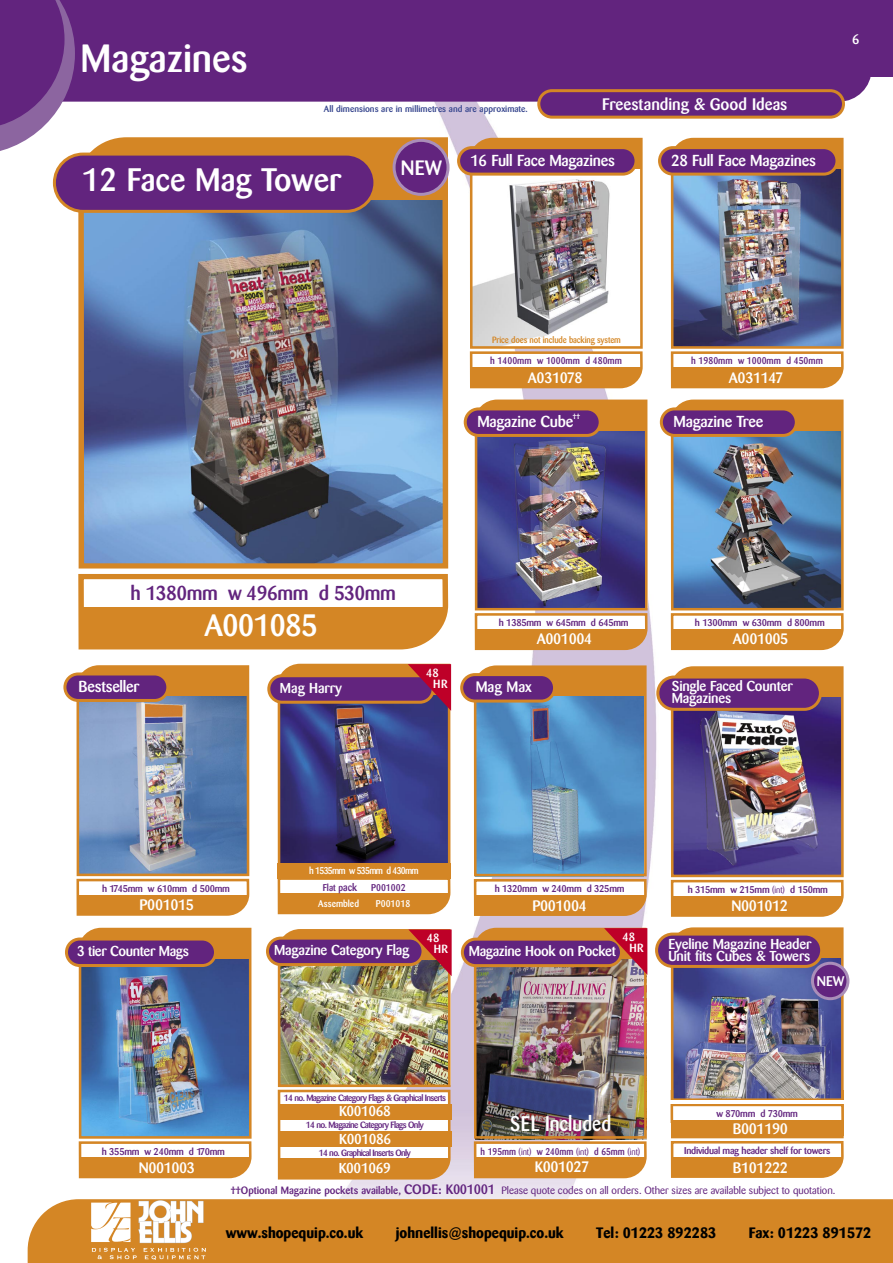
<style>
.page{position:relative;width:893px;height:1263px;background:#fff}
.page>*{position:absolute;margin:0;border:0;box-sizing:border-box;transform-origin:0 0}
.t1{font:500 39px "Barmeno";color:#fff}
.t2{font:500 32.25px "Barmeno";color:#fff}
.t3{font:500 30.75px "Barmeno";letter-spacing:-.025em;color:#fff}
.t4{font:500 21px "Barmeno";color:#fff;scale:.9 1}
.t5{font:500 20.55px "Barmeno";color:#fff}
.t6{font:500 19.95px "Barmeno";letter-spacing:-.025em;color:#62247e}
.t7{font:500 16.5px "Barmeno";color:#fff}
.t8{font:500 15.75px "Barmeno";letter-spacing:-.015em;color:#fff}
.t9{font:500 15px "Barmeno";letter-spacing:-.025em;color:#fff}
.t10{font:700 15px "Barmeno";color:#000}
.t11{font:500 14.25px/12px "Barmeno";letter-spacing:-.015em;color:#fff}
.t12{font:500 13.95px "Barmeno";color:#fff}
.t13{font:500 13.5px "Barmeno";color:#fff}
.t14{font:500 11.7px/10.5px "Barmeno";letter-spacing:.02em;color:#fff}
.t15{font:10.5px "Barmeno";color:#62247e}
.t16{font:500 9.75px "Barmeno";letter-spacing:-.025em;color:#62247e}
.t17{font:500 9.75px "Barmeno";color:#62247e;scale:.93 1}
.t18{font:500 9.75px "Barmeno";color:#62247e;scale:.9 1}
.t19{font:500 9.75px "Barmeno";letter-spacing:-.075em;color:#fff;scale:.93 1}
.t20{font:500 9.75px "Barmeno";color:#fff;scale:.93 1}
.t21{font:500 9.75px "Barmeno";letter-spacing:-.025em;color:#62247e;scale:.93 1}
.t22{font:500 9px "Barmeno";letter-spacing:-.07em;color:#62247e}
.t23{font:500 9px "Barmeno";color:#37468e}
.t24{font:500 9px "Barmeno";letter-spacing:-.015em;color:#d48625;scale:.93 1}
.t25{font:500 7.5px "Barmeno";color:#fff}
.s1{font-size:10.5px}
.s2{font-weight:400;font-size:9px}
.s3{font-weight:500}
.s4{font-weight:500;font-size:13.5px}
</style>
<div class="page">
<img style="left:278px;top:102px;width:394px;height:1097px">
<div style="left:0;top:0;width:892px;height:76px;background:#62247e"></div>
<div style="left:75px;top:76px;width:796px;height:26px;background:#62247e"></div>
<svg style="left:0;top:0;width:75px;height:155px"></svg>
<div style="left:28px;top:1199px;width:864px;height:64px;background:#d48625"></div>
<img style="left:670px;top:926px;width:175px;height:252px">
<svg style="left:462px;top:939px;width:159px;height:27px"></svg>
<div style="left:461px;top:938px;width:162px;height:29px;border:3px solid #d48625;border-radius:13px"></div>
<img style="left:670px;top:665px;width:174px;height:252px">
<div style="left:658px;top:677px;width:162px;height:32px;background:#62247e;border-radius:16px"></div>
<div style="left:656px;top:675px;width:166px;height:36px;border:3px solid #d48625;border-radius:16px"></div>
<div style="left:657px;top:934px;width:165px;height:32px;background:#62247e;border-radius:16px"></div>
<div style="left:655px;top:932px;width:168px;height:36px;border:3px solid #d48625;border-radius:16px"></div>
<div style="left:539px;top:91px;width:304px;height:26px;background:#62247e;border-radius:13px"></div>
<div style="left:537px;top:89px;width:308px;height:30px;border:3px solid #d48625;border-radius:13px"></div>
<svg style="left:473px;top:664px;width:175px;height:252px;background:#8298a4"></svg>
<svg style="left:269px;top:676px;width:164px;height:26px"></svg>
<div style="left:462px;top:675px;width:92px;height:26px;background:#62247e;border-radius:13px"></div>
<div style="left:460px;top:673px;width:96px;height:29px;border:3px solid #d48625;border-radius:13px"></div>
<img style="left:474px;top:398px;width:175px;height:252px">
<img style="left:469px;top:137px;width:175px;height:252px">
<div style="left:465px;top:409px;width:135px;height:26px;background:#62247e;border-radius:13px"></div>
<div style="left:464px;top:407px;width:138px;height:30px;border:3px solid #d48625;border-radius:13px"></div>
<img style="left:670px;top:398px;width:174px;height:252px">
<div style="left:661px;top:409px;width:135px;height:26px;background:#62247e;border-radius:13px"></div>
<div style="left:660px;top:407px;width:138px;height:30px;border:3px solid #d48625;border-radius:13px"></div>
<div style="left:459px;top:148px;width:177px;height:26px;background:#62247e;border-radius:13px"></div>
<div style="left:457px;top:146px;width:181px;height:30px;border:3px solid #d48625;border-radius:13px"></div>
<img style="left:670px;top:137px;width:174px;height:252px">
<div style="left:659px;top:148px;width:178px;height:26px;background:#62247e;border-radius:13px"></div>
<div style="left:658px;top:146px;width:180px;height:30px;border:3px solid #d48625;border-radius:13px"></div>
<img style="left:78px;top:927px;width:174px;height:251px">
<div style="left:66px;top:939px;width:149px;height:26px;background:#62247e;border-radius:13px"></div>
<div style="left:65px;top:937px;width:152px;height:30px;border:3px solid #d48625;border-radius:13px"></div>
<img style="left:76px;top:665px;width:174px;height:251px">
<img style="left:78px;top:135px;width:371px;height:436px">
<svg style="left:78px;top:571px;width:371px;height:79px"></svg>
<div style="left:54px;top:154px;width:321px;height:57px;background:#62247e;border-radius:29px"></div>
<div style="left:53px;top:153px;width:323px;height:60px;border:3px solid #d48625;border-radius:29px"></div>
<div style="left:65px;top:674px;width:103px;height:26px;background:#62247e;border-radius:13px"></div>
<div style="left:63px;top:672px;width:106px;height:30px;border:3px solid #d48625;border-radius:13px"></div>
<img style="left:473px;top:926px;width:175px;height:253px">
<svg style="left:267px;top:938px;width:156px;height:26px"></svg>
<div style="left:266px;top:936px;width:158px;height:30px;border:3px solid #d48625;border-radius:13px"></div>
<img style="left:278px;top:928px;width:174px;height:251px">
<svg style="left:277px;top:662px;width:175px;height:252px;background:#765b71"></svg>
<div style="left:394px;top:140px;width:54px;height:54px;background:#62247e;border-radius:50%"></div>
<div style="left:393px;top:139px;width:56px;height:57px;border:3px solid #aa8eb9;border-radius:50%"></div>
<div style="left:812px;top:963px;width:36px;height:36px;background:#62247e;border-radius:50%"></div>
<div style="left:811px;top:962px;width:38px;height:38px;border:3px solid #aa8eb9;border-radius:50%"></div>
<div style="left:671px;top:1120px;width:172px;height:15px;background:#d48625"></div>
<hr style="left:670px;top:1100px;width:174px;height:4px;background:#fff">
<img style="left:92px;top:1200px;width:113px;height:60px">
<p class="t1" style="left:81px;top:35px;width:169px">Magazines</p>
<p class="t23" style="left:324px;top:104px;width:205px">All dimensions are in millimetres and are approximate.</p>
<p class="t7" style="left:602px;top:94px;width:187px">Freestanding &amp; Good Ideas</p>
<p class="t2" style="left:82px;top:161px;width:260px">12 Face Mag Tower</p>
<p class="t5" style="left:401px;top:156px;width:42px">NEW</p>
<p class="t8" style="left:470px;top:151px;width:146px">16 Full Face Magazines</p>
<p class="t8" style="left:671px;top:151px;width:146px">28 Full Face Magazines</p>
<p class="t13" style="left:852px;top:31px;width:9px">6</p>
<p class="t24" style="left:492px;top:334px;width:140px">Price does not include backing system</p>
<p class="t9" style="left:528px;top:369px;width:56px">A031078</p>
<p class="t8" style="left:477px;top:412px;width:97px">Magazine Cube</p>
<p class="t25" style="left:573px;top:412px;width:9px">††</p>
<p class="t17" style="left:490px;top:355px;width:143px">h 1400mm w 1000mm d 480mm</p>
<p class="t17" style="left:691px;top:355px;width:143px">h 1980mm w 1000mm d 450mm</p>
<p class="t9" style="left:729px;top:369px;width:56px">A031147</p>
<p class="t8" style="left:673px;top:412px;width:91px">Magazine Tree</p>
<p class="t6" style="left:130px;top:582px;width:267px">h 1380mm w 496mm d 530mm</p>
<p class="t3" style="left:204px;top:607px;width:115px">A001085</p>
<p class="t16" style="left:499px;top:617px;width:131px">h 1385mm w 645mm d 645mm</p>
<p class="t9" style="left:537px;top:630px;width:57px">A001004</p>
<p class="t8" style="left:79px;top:677px;width:62px">Bestseller</p>
<p class="t14" style="left:433px;top:668px;width:16px;text-indent:-7px">48<br>HR</p>
<p class="t11" style="left:280px;top:682px;width:64px">Mag Harry</p>
<p class="t9" style="left:476px;top:678px;width:58px">Mag Max</p>
<p class="t16" style="left:695px;top:617px;width:131px">h 1300mm w 630mm d 800mm</p>
<p class="t9" style="left:733px;top:630px;width:57px">A001005</p>
<p class="t11" style="left:672px;top:680px;width:122px">Single Faced Counter<br>Magazines</p>
<p class="t19" style="left:309px;top:865px;width:119px">h 1535mm w 535mm d 430mm</p>
<p class="t16" style="left:102px;top:883px;width:129px">h 1745mm w 610mm d 500mm</p>
<p class="t9" style="left:140px;top:896px;width:56px">P001015</p>
<p class="t21" style="left:323px;top:881px;width:38px">Flat p<span class="s1">ack</span></p>
<p class="t17" style="left:371px;top:881px;width:39px">P001002</p>
<p class="t20" style="left:318px;top:898px;width:45px">Assembled</p>
<p class="t20" style="left:376px;top:898px;width:38px">P001018</p>
<p class="t16" style="left:495px;top:883px;width:131px">h 1320mm w 240mm d 325mm</p>
<p class="t9" style="left:532px;top:897px;width:56px">P001004</p>
<p class="t16" style="left:688px;top:884px;width:142px">h 315mm w 215mm <span class="s2">(int)</span> d 150mm</p>
<p class="t9" style="left:732px;top:897px;width:58px">N001012</p>
<p class="t11" style="left:77px;top:945px;width:113px">3 tier Counter Mags</p>
<p class="t14" style="left:622px;top:932px;width:14px">48</p>
<p class="t14" style="left:434px;top:933px;width:16px;text-indent:-7px">48<br>HR</p>
<p class="t11" style="left:274px;top:944px;width:137px">Magazine Category Flag</p>
<p class="t14" style="left:629px;top:942px;width:16px">HR</p>
<p class="t11" style="left:469px;top:945px;width:149px">Magazine Hook on Pocket</p>
<p class="t11" style="left:668px;top:938px;width:145px">Eyeline Magazine Header<br>Unit fits Cubes &amp; Towers</p>
<p class="t12" style="left:817px;top:973px;width:29px">NEW</p>
<p class="t16" style="left:102px;top:1145px;width:125px">h 355mm w 240mm d 170mm</p>
<p class="t9" style="left:139px;top:1159px;width:58px">N001003</p>
<p class="t22" style="left:284px;top:1093px;width:164px">14 no. Magazine Category Flags &amp; Graphical Inserts</p>
<p class="t22" style="left:306px;top:1120px;width:119px">14 no. Magazine Category Flags Only</p>
<p class="t22" style="left:319px;top:1147px;width:94px">14 no. Graphical Inserts Only</p>
<p class="t11" style="left:339px;top:1105px;width:54px">K001068</p>
<p class="t11" style="left:339px;top:1133px;width:54px">K001086</p>
<p class="t11" style="left:339px;top:1162px;width:54px">K001069</p>
<p class="t4" style="left:510px;top:1111px;width:114px">SEL Included</p>
<p class="t18" style="left:481px;top:1145px;width:179px">h 195mm <span class="s2">(int)</span> w 240mm <span class="s2">(int)</span> d 65mm <span class="s2">(int)</span></p>
<p class="t9" style="left:535px;top:1158px;width:56px">K001027</p>
<p class="t16" style="left:716px;top:1107px;width:83px">w 870mm d 730mm</p>
<p class="t9" style="left:733px;top:1120px;width:57px">B001190</p>
<p class="t16" style="left:684px;top:1145px;width:148px">Individual mag header shelf for towers</p>
<p class="t9" style="left:733px;top:1159px;width:57px">B101222</p>
<p class="t15" style="left:231px;top:1184px;width:606px"><span class="s3">††Optional Magazine pockets available,</span> <span class="s4">CODE: K001001</span> Please quote codes on all orders. Other sizes are available subject to quotation.</p>
<h3 class="t10" style="left:226px;top:1223px;width:139px">www.shopequip.co.uk</h3>
<h3 class="t10" style="left:396px;top:1223px;width:169px">johnellis@shopequip.co.uk</h3>
<h3 class="t10" style="left:596px;top:1223px;width:122px">Tel: 01223 892283</h3>
<h3 class="t10" style="left:749px;top:1223px;width:124px">Fax: 01223 891572</h3>
</div>
